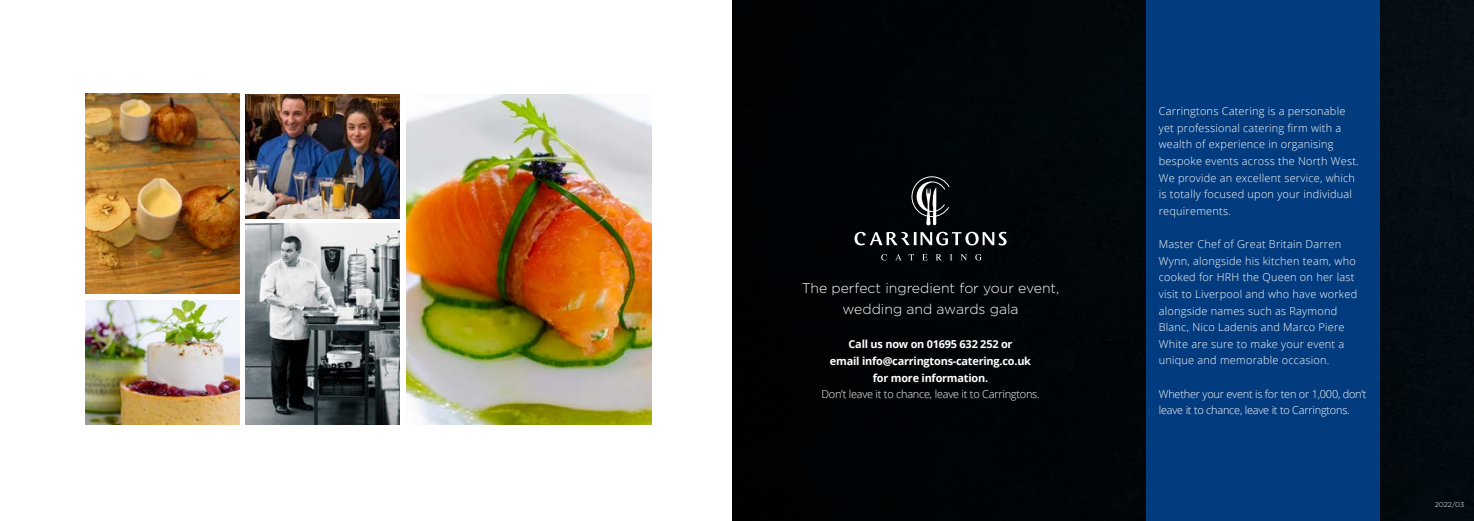
<style>
.page{position:relative;width:1474px;height:521px;background:#fff}
.page>*{position:absolute;margin:0;border:0;box-sizing:border-box;transform-origin:0 0}
.t1{font:300 14px/21.7px "Gotham";color:#fff;text-align:center}
.t2{font:300 10.94px/16.6px "Open Sans";letter-spacing:.02em;color:#fff}
.t3{font:300 10.94px/16.6px "Open Sans";letter-spacing:-.02em;color:#fff}
.t4{font:700 10.94px/16.6px "Open Sans";letter-spacing:-.02em;color:#fff;text-align:center}
.t5{font:300 7px "Gotham";letter-spacing:-.005em;color:#fff}
</style>
<div class="page">
<img style="left:85px;top:94px;width:154px;height:200px">
<img style="left:406px;top:94px;width:245px;height:330px">
<img style="left:245px;top:224px;width:154px;height:200px">
<img style="left:85px;top:300px;width:154px;height:124px">
<img style="left:245px;top:94px;width:154px;height:124px">
<img style="left:737px;top:0;width:736px;height:521px">
<div style="left:1146px;top:0;width:233px;height:521px;background:#023b7e"></div>
<svg style="left:911px;top:176px;width:38px;height:49px;background:#414345"></svg>
<svg style="left:854px;top:232px;width:152px;height:13px"></svg>
<svg style="left:881px;top:254px;width:5px;height:6px"></svg>
<svg style="left:895px;top:254px;width:6px;height:6px"></svg>
<svg style="left:908px;top:254px;width:6px;height:6px"></svg>
<svg style="left:922px;top:254px;width:5px;height:6px"></svg>
<svg style="left:935px;top:254px;width:6px;height:6px"></svg>
<svg style="left:949px;top:254px;width:3px;height:6px"></svg>
<svg style="left:960px;top:254px;width:7px;height:6px"></svg>
<svg style="left:975px;top:254px;width:6px;height:6px"></svg>
<p class="t1" style="left:801px;top:277px;width:259px">The perfect ingredient for your event, wedding and awards gala</p>
<p class="t4" style="left:830px;top:336px;width:203px">Call us now on 01695 632 252 or<br>email info@carringtons-catering.co.uk for more information.</p>
<p class="t3" style="left:821px;top:385px;width:220px">Don’t leave it to chance, leave it to Carringtons.</p>
<p class="t2" style="left:1158px;top:102px;width:201px">Carringtons Catering is a personable yet professional catering firm with a wealth of experience in organising bespoke events across the North West.<br>We provide an excellent service, which is totally focused upon your individual requirements.</p>
<p class="t2" style="left:1158px;top:235px;width:200px">Master Chef of Great Britain Darren Wynn, alongside his kitchen team, who cooked for HRH the Queen on her last visit to Liverpool and who have worked alongside names such as Raymond Blanc, Nico Ladenis and Marco Piere White are sure to make your event a unique and memorable occasion.</p>
<p class="t3" style="left:1158px;top:385px;width:209px">Whether your event is for ten or 1,000, don’t leave it to chance, leave it to Carringtons.</p>
<p class="t5" style="left:1434px;top:500px;width:31px">2022/03</p>
</div>
